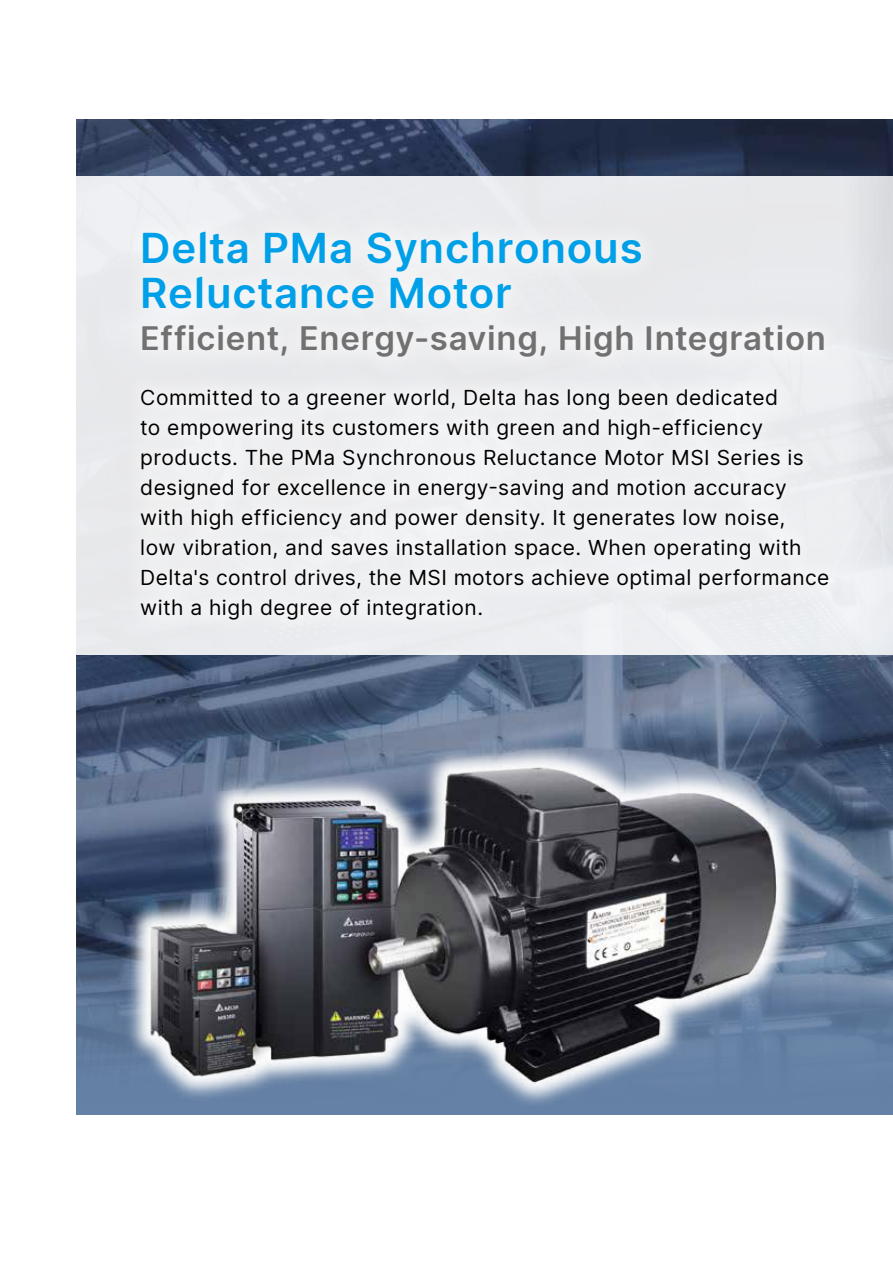
<style>
.page{position:relative;width:893px;height:1263px;background:#fff}
.page>*{position:absolute;margin:0;border:0;box-sizing:border-box;transform-origin:0 0}
.t1{font:600 42px/45px "Delta Sans";letter-spacing:.02em;color:#00a0e9}
.t2{font:600 33px "Delta Sans";letter-spacing:.025em;color:#727171}
.t3{font:21px/30px "Delta Sans";letter-spacing:.02em;color:#000}
</style>
<div class="page">
<img style="left:77px;top:119px;width:816px;height:995px">
<div style="left:77px;top:176px;width:816px;height:479px;background:#e8eaed"></div>
<div style="left:119px;top:209px;width:728px;height:171px;background:#edeef0"></div>
<div style="left:122px;top:370px;width:725px;height:268px;background:#eff0f2"></div>
<img style="left:124px;top:741px;width:678px;height:365px">
<h1 class="t1" style="left:140px;top:224px;width:504px">Delta PMa Synchronous<br>Reluctance Motor</h1>
<h2 class="t2" style="left:140px;top:312px;width:687px">Efficient, Energy-saving, High Integration</h2>
<p class="t3" style="left:140px;top:382px;width:690px">Committed to a greener world, Delta has long been dedicated<br>to empowering its customers with green and high-efficiency products. The PMa Synchronous Reluctance Motor MSI Series is designed for excellence in energy-saving and motion accuracy with high efficiency and power density. It generates low noise,<br>low vibration, and saves installation space. When operating with Delta's control drives, the MSI motors achieve optimal performance with a high degree of integration.</p>
</div>
